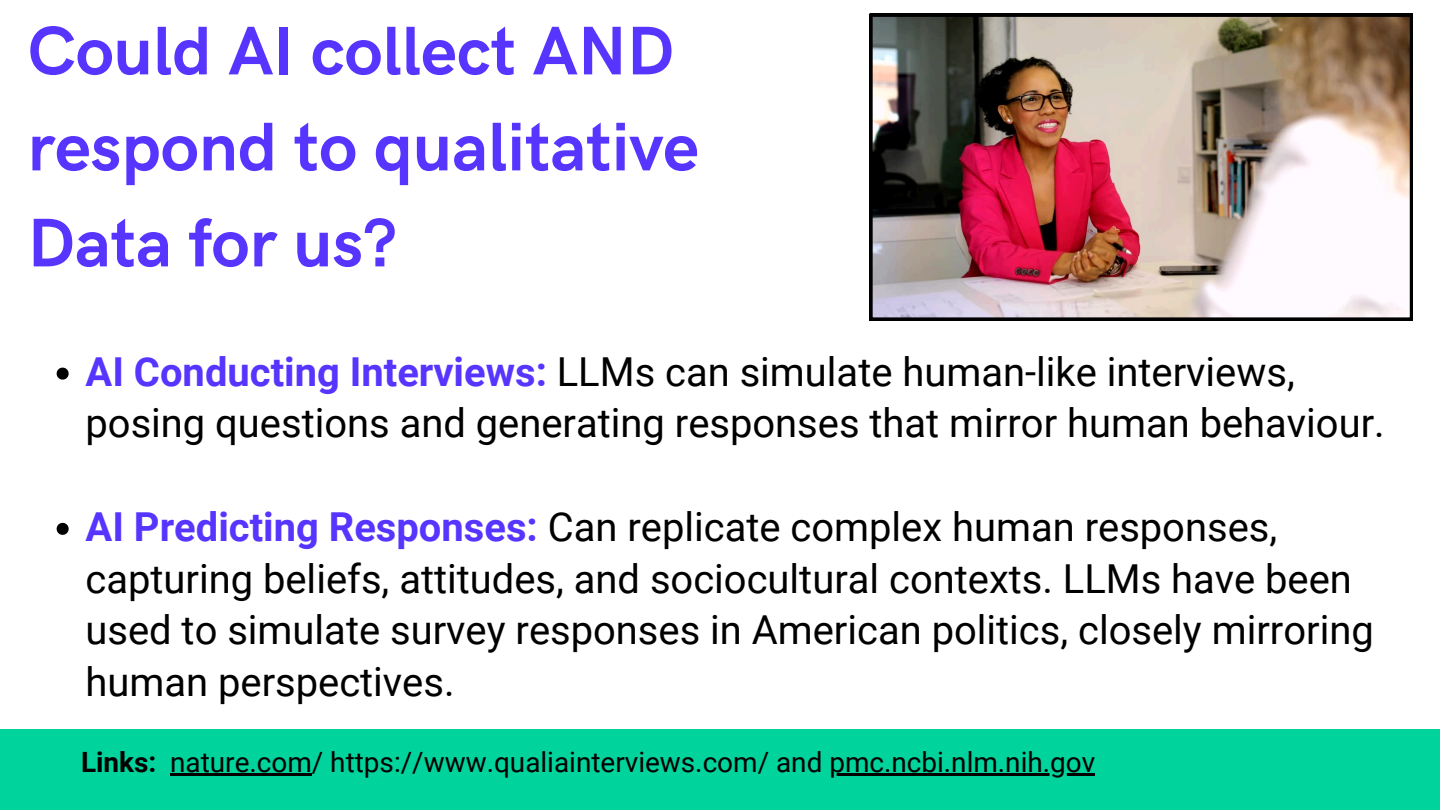
<style>
.page{position:relative;width:1440px;height:810px;background:#00d39c}
.page>*{position:absolute;margin:0;border:0;box-sizing:border-box;transform-origin:0 0}
.t1{font:700 69px/96px "HK Grotesk";color:#5735ff}
.t2{font:39.9px/51.8px "Roboto";color:#000}
.t3{font:27.9px "Roboto";color:#000}
.s1{font-weight:700;color:#5735ff}
.s2{font-weight:700}
</style>
<div class="page">
<div style="left:0;top:0;width:1440px;height:729px;background:#fff"></div>
<img style="left:870px;top:14px;width:543px;height:306px">
<svg style="left:57px;top:368px;width:12px;height:12px"></svg>
<svg style="left:57px;top:523px;width:12px;height:12px"></svg>
<hr style="left:170px;top:773px;width:142px;height:2px;background:#000">
<hr style="left:829px;top:773px;width:266px;height:2px;background:#000">
<p class="t1" style="left:28px;top:6px;width:673px">Could AI collect AND respond to qualitative<br>Data for us?</p>
<h1 class="t2" style="left:86px;top:346px;width:1301px"><span class="s1">AI Conducting Interviews:</span> LLMs can simulate human-like interviews, posing questions and generating responses that mirror human behaviour.</h1>
<p class="t2" style="left:86px;top:501px;width:1290px"><span class="s1">AI Predicting Responses:</span> Can replicate complex human responses, capturing beliefs, attitudes, and sociocultural contexts. LLMs have been used to simulate survey responses in American politics, closely mirroring human perspectives.</p>
<h2 class="t3" style="left:81px;top:746px;width:1016px"><span class="s2">Links:</span> nature.com/ https://www.qualiainterviews.com/ and pmc.ncbi.nlm.nih.gov</h2>
</div>
